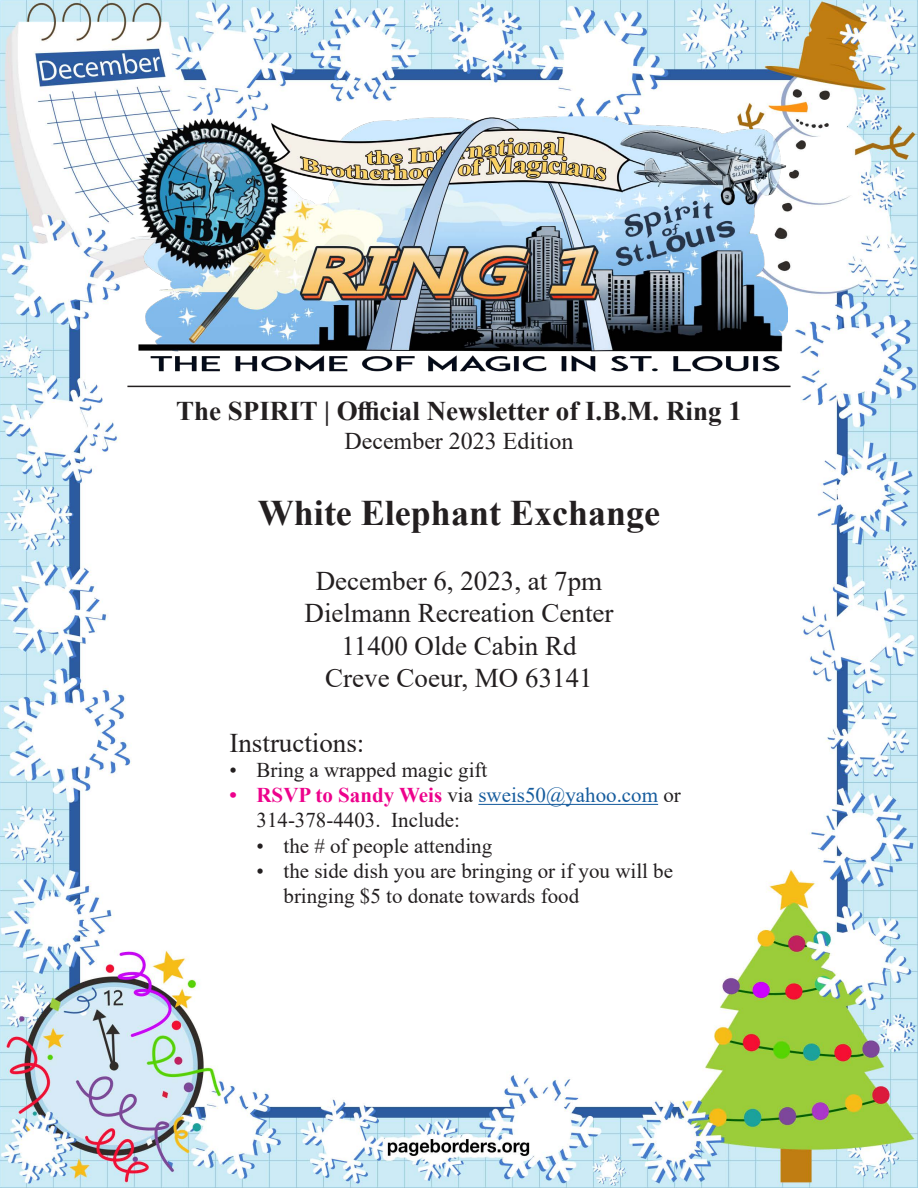
<style>
.page{position:relative;width:918px;height:1188px;background:#fff}
.page>*{position:absolute;margin:0;border:0;box-sizing:border-box;transform-origin:0 0}
.t1{font:700 36px "Times New Roman";color:#231f20}
.t2{font:27px "Times New Roman";color:#231f20}
.t3{font:700 27px "Times New Roman";color:#231f20}
.t4{font:24px "Times New Roman";color:#231f20}
.t5{font:21px/25.2px "Times New Roman";color:#231f20}
.s1{font-weight:700;color:#ed028c}
.s2{color:#175d9e}
</style>
<div class="page">
<img style="left:0;top:0;width:918px;height:1188px">
<hr style="left:478px;top:804px;width:180px;height:1px;background:#175d9e">
<hr style="left:127px;top:386px;width:664px;height:1px;background:#231f20">
<img style="left:130px;top:117px;width:658px;height:254px">
<p class="t3" style="left:176px;top:392px;width:567px">The SPIRIT | Official Newsletter of I.B.M. Ring 1</p>
<p class="t4" style="left:344px;top:424px;width:231px">December 2023 Edition</p>
<p class="t1" style="left:258px;top:487px;width:404px">White Elephant Exchange</p>
<p class="t2" style="left:316px;top:562px;width:288px">December 6, 2023, at 7pm</p>
<p class="t2" style="left:305px;top:594px;width:310px">Dielmann Recreation Center</p>
<p class="t2" style="left:341px;top:626px;width:237px">11400 Olde Cabin Rd</p>
<p class="t2" style="left:325px;top:659px;width:269px">Creve Coeur, MO 63141</p>
<p class="t2" style="left:230px;top:724px;width:136px">Instructions:</p>
<p class="t5" style="left:230px;top:757px;width:259px">• Bring a wrapped magic gift</p>
<p class="t5" style="left:256px;top:782px;width:426px;text-indent:-27px"><span class="s1">• RSVP to Sandy Weis</span> via <span class="s2">sweis50@yahoo.com</span> or<br>314-378-4403. Include:</p>
<p class="t5" style="left:256px;top:832px;width:237px">• the # of people attending</p>
<p class="t5" style="left:284px;top:857px;width:391px;text-indent:-27px">• the side dish you are bringing or if you will be bringing $5 to donate towards food</p>
</div>
